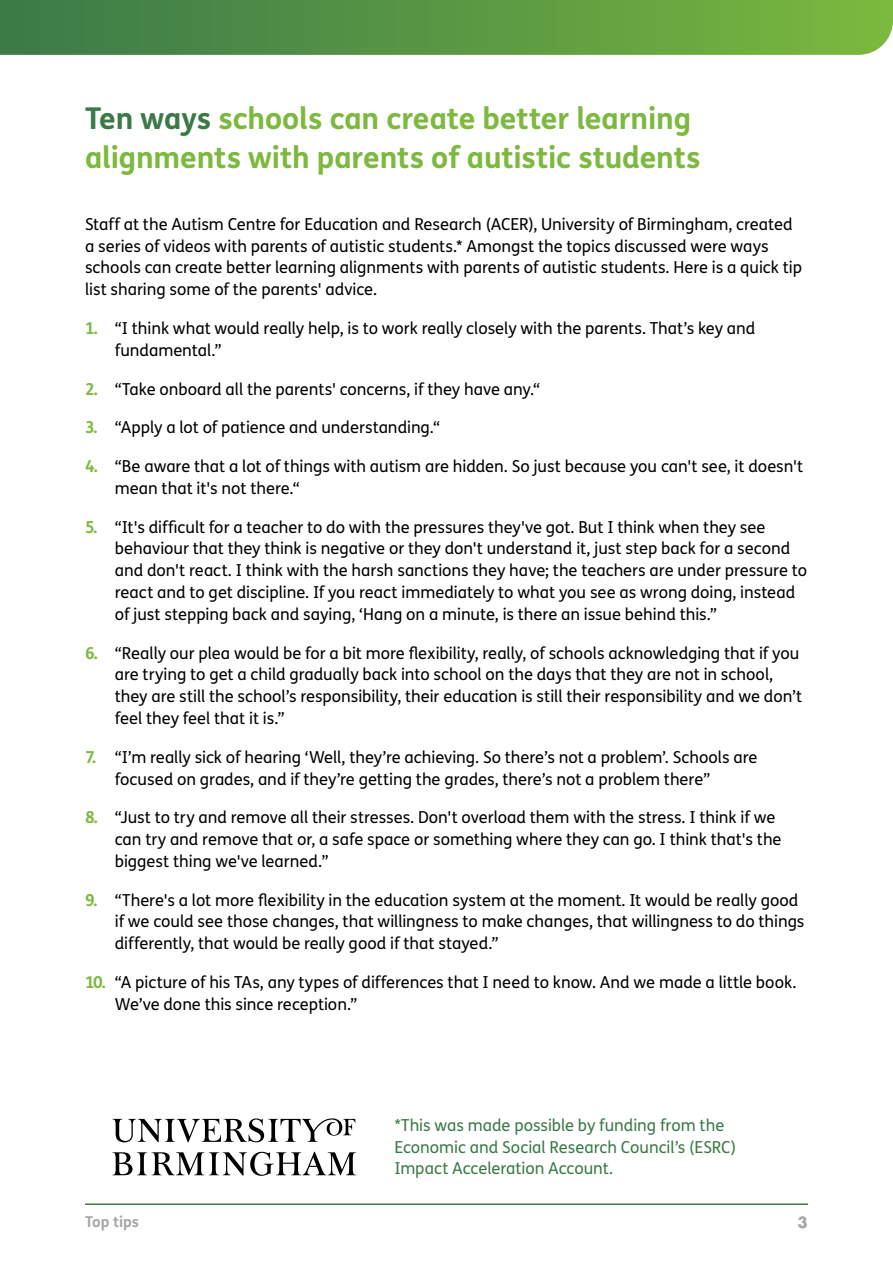
<style>
.page{position:relative;width:893px;height:1263px;background:#fff}
.page>*{position:absolute;margin:0;border:0;box-sizing:border-box;transform-origin:0 0}
.t1{font:700 30px/39.6px "FS Me";letter-spacing:-.005em;color:#7cb93e}
.t2{font:16.5px/21.8px "FS Me";color:#000}
.t3{font:16.5px/21.8px "FS Me";letter-spacing:-.005em;color:#3b7a46}
.t4{font:700 15px "FS Me";color:#a8a7a6}
.t5{font:700 15px "Futura";color:#a8a7a6}
.s1{color:#3b7a46}
.s2{font-weight:700;color:#7cb93e}
</style>
<div class="page">
<hr style="left:85px;top:1203px;width:723px;height:2px;background:#3b7a46">
<svg style="left:0;top:0;width:893px;height:55px;background:#5b9844"></svg>
<svg style="left:112px;top:1118px;width:243px;height:24px"></svg>
<svg style="left:112px;top:1152px;width:244px;height:24px"></svg>
<h1 class="t1" style="left:85px;top:97px;width:617px"><span class="s1">Ten ways</span> schools can create better learning alignments with parents of autistic students</h1>
<p class="t2" style="left:85px;top:213px;width:718px">Staff at the Autism Centre for Education and Research (ACER), University of Birmingham, created a series of videos with parents of autistic students.* Amongst the topics discussed were ways schools can create better learning alignments with parents of autistic students. Here is a quick tip list sharing some of the parents' advice.</p>
<p class="t2" style="left:115px;top:317px;width:642px;text-indent:-30px"><span class="s2">1.</span> “I think what would really help, is to work really closely with the parents. That’s key and fundamental.”</p>
<p class="t2" style="left:85px;top:377px;width:457px"><span class="s2">2.</span> “Take onboard all the parents' concerns, if they have any.“</p>
<p class="t2" style="left:85px;top:416px;width:357px"><span class="s2">3.</span> “Apply a lot of patience and understanding.“</p>
<p class="t2" style="left:115px;top:455px;width:690px;text-indent:-30px"><span class="s2">4.</span> “Be aware that a lot of things with autism are hidden. So just because you can't see, it doesn't mean that it's not there.“</p>
<p class="t2" style="left:115px;top:516px;width:694px;text-indent:-30px"><span class="s2">5.</span> “It's difficult for a teacher to do with the pressures they've got. But I think when they see behaviour that they think is negative or they don't understand it, just step back for a second and don't react. I think with the harsh sanctions they have; the teachers are under pressure to react and to get discipline. If you react immediately to what you see as wrong doing, instead of just stepping back and saying, ‘Hang on a minute, is there an issue behind this.”</p>
<p class="t2" style="left:115px;top:642px;width:689px;text-indent:-30px"><span class="s2">6.</span> “Really our plea would be for a bit more flexibility, really, of schools acknowledging that if you are trying to get a child gradually back into school on the days that they are not in school, they are still the school’s responsibility, their education is still their responsibility and we don’t feel they feel that it is.”</p>
<p class="t2" style="left:115px;top:746px;width:644px;text-indent:-30px"><span class="s2">7.</span> “I’m really sick of hearing ‘Well, they’re achieving. So there’s not a problem’. Schools are focused on grades, and if they’re getting the grades, there’s not a problem there”</p>
<p class="t2" style="left:115px;top:806px;width:668px;text-indent:-30px"><span class="s2">8.</span> “Just to try and remove all their stresses. Don't overload them with the stress. I think if we can try and remove that or, a safe space or something where they can go. I think that's the biggest thing we've learned.”</p>
<p class="t2" style="left:115px;top:889px;width:691px;text-indent:-30px"><span class="s2">9.</span> “There's a lot more flexibility in the education system at the moment. It would be really good if we could see those changes, that willingness to make changes, that willingness to do things differently, that would be really good if that stayed.”</p>
<p class="t2" style="left:115px;top:971px;width:683px;text-indent:-30px"><span class="s2">10.</span> “A picture of his TAs, any types of differences that I need to know. And we made a little book.<br>We’ve done this since reception.”</p>
<p class="t3" style="left:394px;top:1114px;width:343px">*This was made possible by funding from the<br>Economic and Social Research Council’s (ESRC)<br>Impact Acceleration Account.</p>
<p class="t4" style="left:85px;top:1210px;width:56px">Top tips</p>
<p class="t5" style="left:798px;top:1212px;width:12px">3</p>
</div>
